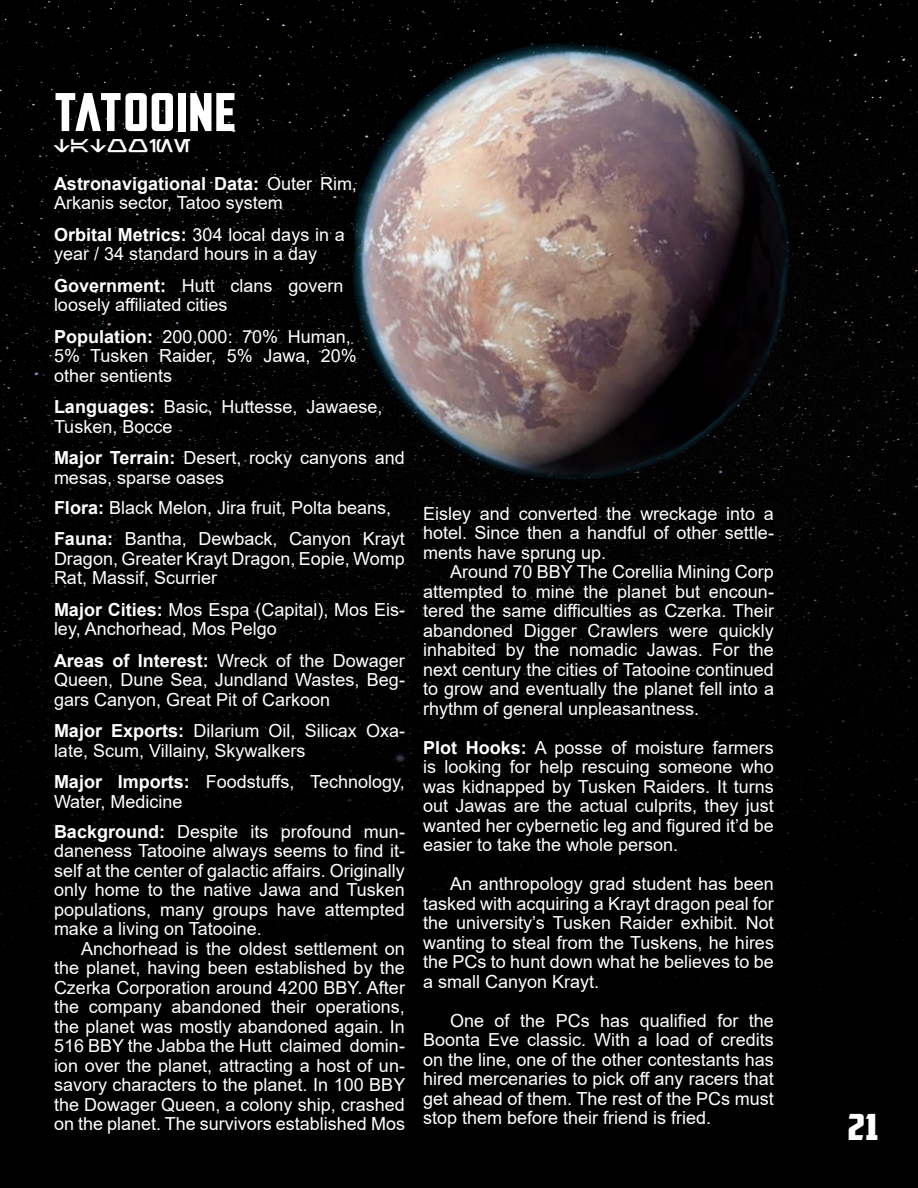
<style>
.page{position:relative;width:918px;height:1188px;background:#000}
.page>*{position:absolute;margin:0;border:0;box-sizing:border-box;transform-origin:0 0}
.t1{font:54px "Mandalore";letter-spacing:.03em;color:#fff;scale:1.1 1}
.t2{font:36px "American Captain";color:#fff;scale:1.25 1}
.t3{font:18px/19.5px "Arial";color:#fff}
.t4{font:700 18px "Aurebesh";letter-spacing:.03em;color:#fff;scale:1.1 1}
.s1{font-weight:700}
</style>
<div class="page">
<img style="left:344px;top:42px;width:450px;height:450px;border-radius:225px">
<p class="t1" style="left:54px;top:84px;width:167px">TATOOINE</p>
<p class="t4" style="left:54px;top:135px;width:127px">TATOOINE</p>
<p class="t3" style="left:54px;top:173px;width:305px"><span class="s1">Astronavigational Data:</span> Outer Rim,<br>Arkanis sector, Tatoo system</p>
<p class="t3" style="left:54px;top:224px;width:292px"><span class="s1">Orbital Metrics:</span> 304 local days in a year / 34 standard hours in a day</p>
<p class="t3" style="left:54px;top:275px;width:291px"><span class="s1">Government:</span> Hutt clans govern loosely affiliated cities</p>
<p class="t3" style="left:54px;top:326px;width:304px"><span class="s1">Population:</span> 200,000: 70% Human,<br>5% Tusken Raider, 5% Jawa, 20% other sentients</p>
<p class="t3" style="left:54px;top:397px;width:330px"><span class="s1">Languages:</span> Basic, Huttesse, Jawaese,<br>Tusken, Bocce</p>
<p class="t3" style="left:54px;top:448px;width:352px"><span class="s1">Major Terrain:</span> Desert, rocky canyons and mesas, sparse oases</p>
<p class="t3" style="left:54px;top:497px;width:339px"><span class="s1">Flora:</span> Black Melon, Jira fruit, Polta beans,</p>
<p class="t3" style="left:54px;top:529px;width:352px;text-align:justify"><span class="s1">Fauna:</span> Bantha, Dewback, Canyon Krayt Dragon, Greater Krayt Dragon, Eopie, Womp Rat, Massif, Scurrier</p>
<p class="t3" style="left:54px;top:599px;width:352px"><span class="s1">Major Cities:</span> Mos Espa (Capital), Mos Eis&shy;ley, Anchorhead, Mos Pelgo</p>
<p class="t3" style="left:54px;top:650px;width:352px;text-align:justify"><span class="s1">Areas of Interest:</span> Wreck of the Dowager Queen, Dune Sea, Jundland Wastes, Beg&shy;gars Canyon, Great Pit of Carkoon</p>
<p class="t3" style="left:54px;top:721px;width:352px"><span class="s1">Major Exports:</span> Dilarium Oil, Silicax Oxa&shy;late, Scum, Villainy, Skywalkers</p>
<p class="t3" style="left:54px;top:772px;width:353px"><span class="s1">Major Imports:</span> Foodstuffs, Technology,<br>Water, Medicine</p>
<p class="t3" style="left:54px;top:821px;width:352px;text-align:justify"><span class="s1">Background:</span> Despite its profound mun&shy;daneness Tatooine always seems to find it&shy;self at the center of galactic affairs. Originally only home to the native Jawa and Tusken populations, many groups have attempted make a living on Tatooine.</p>
<p class="t3" style="left:54px;top:938px;width:353px;text-align:justify;text-indent:27px">Anchorhead is the oldest settlement on the planet, having been established by the Czerka Corporation around 4200 BBY. After the company abandoned their operations, the planet was mostly abandoned again. In 516 BBY the Jabba the Hutt claimed domin&shy;ion over the planet, attracting a host of un&shy;savory characters to the planet. In 100 BBY the Dowager Queen, a colony ship, crashed on the planet. The survivors established Mos</p>
<p class="t3" style="left:423px;top:504px;width:352px;text-align:justify">Eisley and converted the wreckage into a hotel. Since then a handful of other settle&shy;ments have sprung up.</p>
<p class="t3" style="left:423px;top:562px;width:352px;text-align:justify;text-indent:27px">Around 70 BBY The Corellia Mining Corp attempted to mine the planet but encoun&shy;tered the same difficulties as Czerka. Their abandoned Digger Crawlers were quickly inhabited by the nomadic Jawas. For the next century the cities of Tatooine continued to grow and eventually the planet fell into a rhythm of general unpleasantness.</p>
<p class="t3" style="left:423px;top:738px;width:352px;text-align:justify"><span class="s1">Plot Hooks:</span> A posse of moisture farmers is looking for help rescuing someone who was kidnapped by Tusken Raiders. It turns out Jawas are the actual culprits, they just wanted her cybernetic leg and figured it’d be easier to take the whole person.</p>
<p class="t3" style="left:423px;top:874px;width:352px;text-align:justify;text-indent:27px">An anthropology grad student has been tasked with acquiring a Krayt dragon peal for the university’s Tusken Raider exhibit. Not wanting to steal from the Tuskens, he hires the PCs to hunt down what he believes to be a small Canyon Krayt.</p>
<p class="t3" style="left:423px;top:1011px;width:352px;text-align:justify;text-indent:27px">One of the PCs has qualified for the Boonta Eve classic. With a load of credits on the line, one of the other contestants has hired mercenaries to pick off any racers that get ahead of them. The rest of the PCs must stop them before their friend is fried.</p>
<h2 class="t2" style="left:848px;top:1106px;width:26px">21</h2>
</div>
